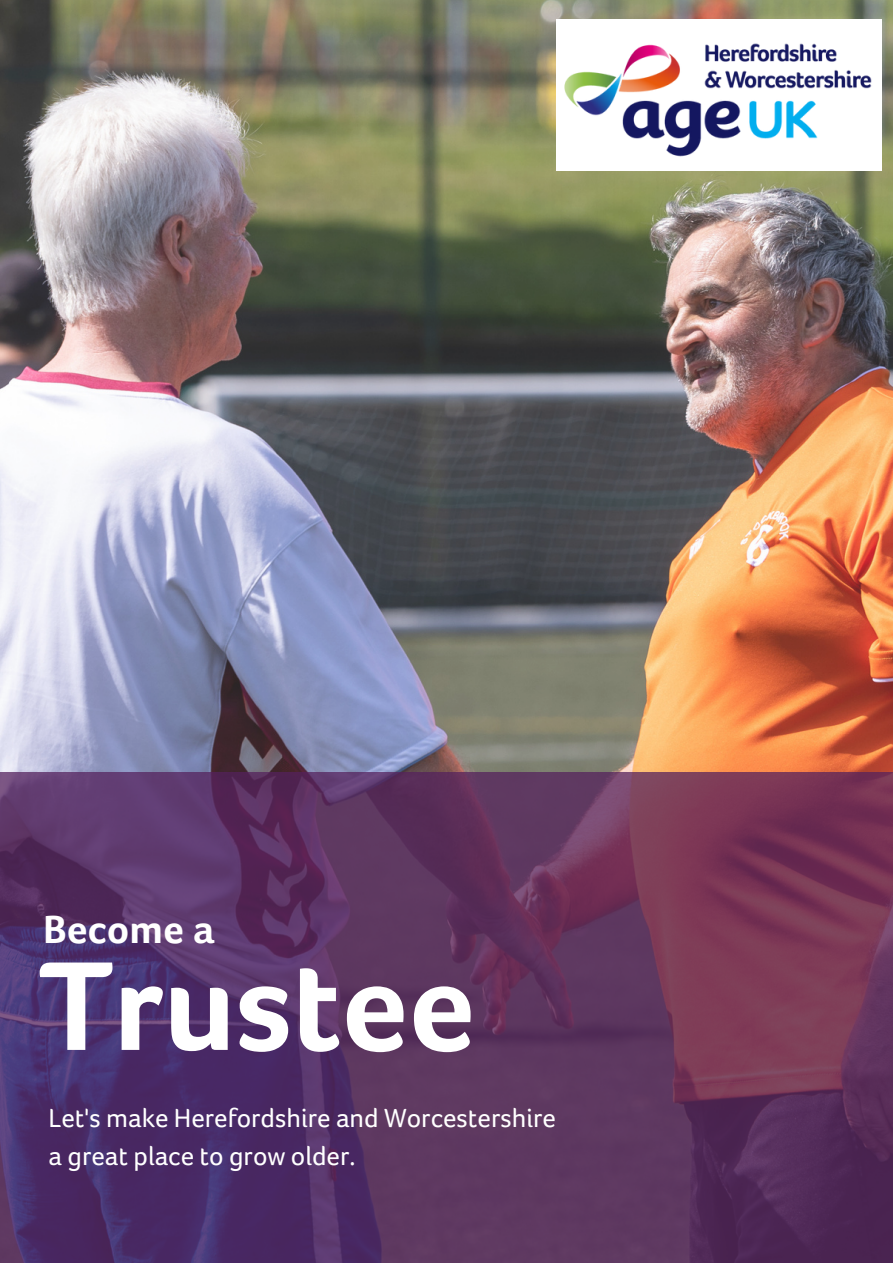
<style>
.page{position:relative;width:893px;height:1264px;background:#fff}
.page>*{position:absolute;margin:0;border:0;box-sizing:border-box;transform-origin:0 0}
.t1{font:700 130.35px "Foco Age UK";color:#fff}
.t2{font:700 40.5px "Foco Age UK";color:#fff}
.t3{font:27px "Foco Age UK";color:#fff}
</style>
<div class="page">
<img style="left:0;top:0;width:892px;height:772px">
<img style="left:539px;top:19px;width:353px;height:162px">
<svg style="left:0;top:772px;width:892px;height:490px;background:#5d3361"></svg>
<p class="t2" style="left:43px;top:906px;width:172px">Become a</p>
<p class="t1" style="left:39px;top:934px;width:438px">Trustee</p>
<p class="t3" style="left:49px;top:1104px;width:508px">Let's make Herefordshire and Worcestershire</p>
<p class="t3" style="left:49px;top:1141px;width:308px">a great place to grow older.</p>
</div>
